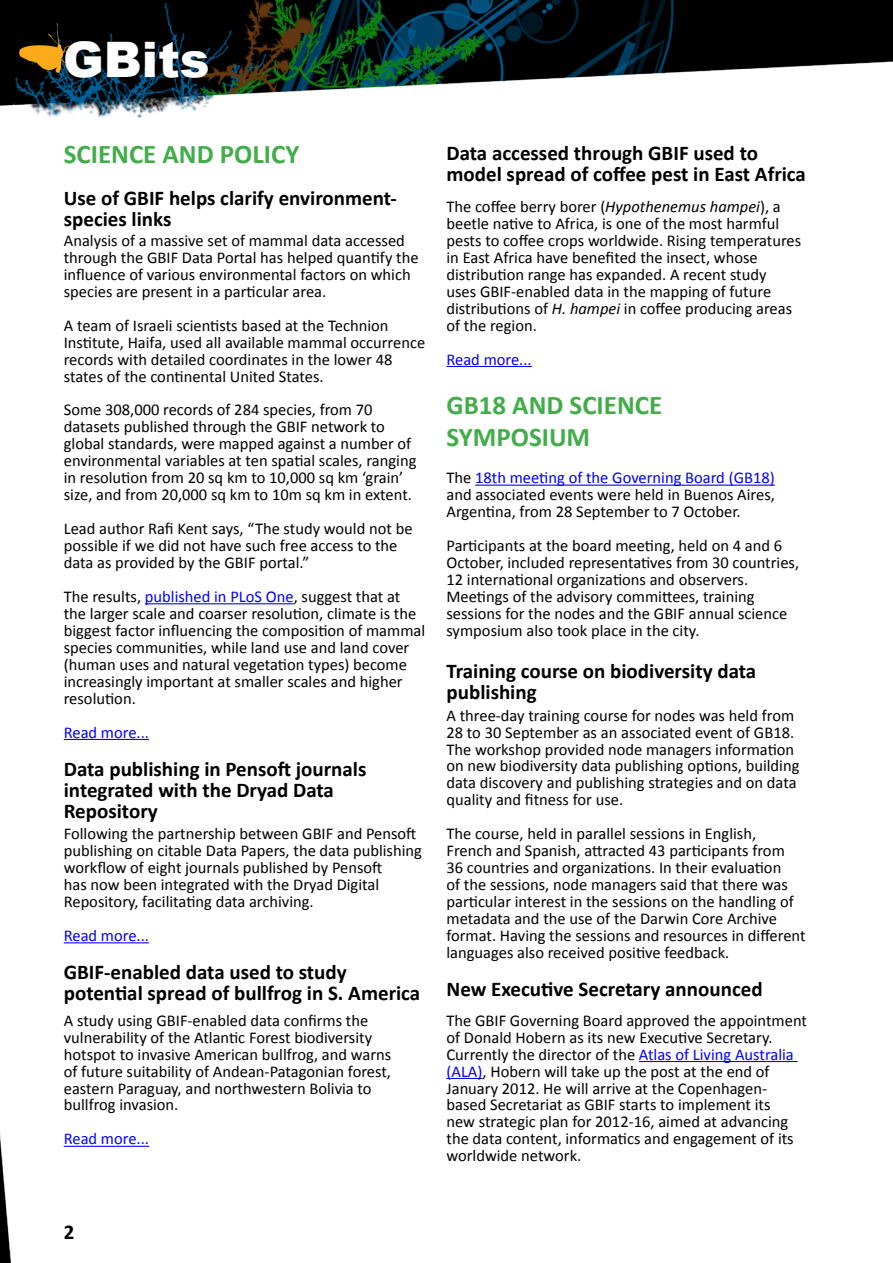
<style>
.page{position:relative;width:893px;height:1263px;background:#fff}
.page>*{position:absolute;margin:0;border:0;box-sizing:border-box;transform-origin:0 0}
.t1{font:900 48.9px "Arial";color:#fff}
.t2{font:700 27px/32.4px "Calibri";color:#41ad49}
.t3{font:700 21px/21px "Calibri";color:#000}
.t4{font:16.5px/17px "Calibri";color:#000}
.t5{font:16.5px "Calibri";color:#00f}
.s1{color:#00f}
.s2{font-style:italic}
</style>
<div class="page">
<img style="left:0;top:0;width:721px;height:20px">
<img style="left:0;top:20px;width:893px;height:1243px">
<svg style="left:17px;top:23px;width:57px;height:53px;background:#46320c"></svg>
<hr style="left:145px;top:603px;width:149px;height:1px;background:#00f">
<hr style="left:64px;top:739px;width:85px;height:1px;background:#00f">
<hr style="left:64px;top:942px;width:85px;height:1px;background:#00f">
<hr style="left:64px;top:1146px;width:85px;height:1px;background:#00f">
<hr style="left:446px;top:366px;width:86px;height:1px;background:#00f">
<hr style="left:475px;top:485px;width:300px;height:1px;background:#00f">
<hr style="left:639px;top:1061px;width:159px;height:1px;background:#00f">
<hr style="left:446px;top:1078px;width:36px;height:1px;background:#00f">
<h1 class="t1" style="left:63px;top:24px;width:148px">GBits</h1>
<h2 class="t2" style="left:64px;top:137px;width:237px">SCIENCE AND POLICY</h2>
<p class="t3" style="left:64px;top:187px;width:335px">Use of GBIF helps clarify environment&shy;species links</p>
<p class="t4" style="left:64px;top:232px;width:356px">Analysis of a massive set of mammal data accessed through the GBIF Data Portal has helped quantify the influence of various environmental factors on which species are present in a particular area.</p>
<p class="t4" style="left:64px;top:317px;width:363px">A team of Israeli scientists based at the Technion Institute, Haifa, used all available mammal occurrence records with detailed coordinates in the lower 48 states of the continental United States.</p>
<p class="t4" style="left:64px;top:402px;width:354px">Some 308,000 records of 284 species, from 70 datasets published through the GBIF network to global standards, were mapped against a number of environmental variables at ten spatial scales, ranging in resolution from 20 sq km to 10,000 sq km ‘grain’ size, and from 20,000 sq km to 10m sq km in extent.</p>
<p class="t4" style="left:64px;top:520px;width:350px">Lead author Rafi Kent says, “The study would not be possible if we did not have such free access to the data as provided by the GBIF portal.”</p>
<p class="t4" style="left:64px;top:588px;width:363px">The results, <span class="s1">published in PLoS One</span>, suggest that at the larger scale and coarser resolution, climate is the biggest factor influencing the composition of mammal species communities, while land use and land cover (human uses and natural vegetation types) become increasingly important at smaller scales and higher resolution.</p>
<p class="t5" style="left:64px;top:722px;width:87px">Read more...</p>
<p class="t3" style="left:64px;top:758px;width:304px">Data publishing in Pensoft journals integrated with the Dryad Data<br>Repository</p>
<p class="t4" style="left:64px;top:825px;width:360px">Following the partnership between GBIF and Pensoft publishing on citable Data Papers, the data publishing workflow of eight journals published by Pensoft<br>has now been integrated with the Dryad Digital Repository, facilitating data archiving.</p>
<p class="t5" style="left:64px;top:925px;width:87px">Read more...</p>
<p class="t3" style="left:64px;top:961px;width:358px">GBIF-enabled data used to study potential spread of bullfrog in S. America</p>
<p class="t4" style="left:64px;top:1012px;width:329px">A study using GBIF-enabled data confirms the vulnerability of the Atlantic Forest biodiversity hotspot to invasive American bullfrog, and warns of future suitability of Andean-Patagonian forest, eastern Paraguay, and northwestern Bolivia to bullfrog invasion.</p>
<p class="t5" style="left:64px;top:1128px;width:87px">Read more...</p>
<p class="t3" style="left:446px;top:143px;width:361px">Data accessed through GBIF used to model spread of coffee pest in East Africa</p>
<p class="t4" style="left:446px;top:198px;width:356px">The coffee berry borer (<span class="s2">Hypothenemus hampei</span>), a beetle native to Africa, is one of the most harmful pests to coffee crops worldwide. Rising temperatures in East Africa have benefited the insect, whose distribution range has expanded. A recent study<br>uses GBIF-enabled data in the mapping of future distributions of <span class="s2">H. hampei</span> in coffee producing areas of the region.</p>
<p class="t5" style="left:446px;top:349px;width:87px">Read more...</p>
<h2 class="t2" style="left:446px;top:389px;width:217px">GB18 AND SCIENCE<br>SYMPOSIUM</h2>
<p class="t4" style="left:446px;top:469px;width:330px;text-align:justify">The <span class="s1">18th meeting of the Governing Board (GB18) </span>and associated events were held in Buenos Aires, Argentina, from 28 September to 7 October.</p>
<p class="t4" style="left:446px;top:537px;width:354px">Participants at the board meeting, held on 4 and 6<br>October, included representatives from 30 countries, 12 international organizations and observers.<br>Meetings of the advisory committees, training sessions for the nodes and the GBIF annual science symposium also took place in the city.</p>
<p class="t3" style="left:446px;top:660px;width:311px">Training course on biodiversity data publishing</p>
<p class="t4" style="left:446px;top:707px;width:354px">A three-day training course for nodes was held from 28 to 30 September as an associated event of GB18.<br>The workshop provided node managers information on new biodiversity data publishing options, building data discovery and publishing strategies and on data quality and fitness for use.</p>
<p class="t4" style="left:446px;top:825px;width:361px">The course, held in parallel sessions in English, French and Spanish, attracted 43 participants from 36 countries and organizations. In their evaluation<br>of the sessions, node managers said that there was particular interest in the sessions on the handling of metadata and the use of the Darwin Core Archive format. Having the sessions and resources in different languages also received positive feedback.</p>
<p class="t3" style="left:446px;top:978px;width:318px">New Executive Secretary announced</p>
<p class="t4" style="left:446px;top:1012px;width:362px">The GBIF Governing Board approved the appointment of Donald Hobern as its new Executive Secretary.<br>Currently the director of the <span class="s1">Atlas of Living Australia (ALA)</span>, Hobern will take up the post at the end of January 2012. He will arrive at the Copenhagen&shy;based Secretariat as GBIF starts to implement its<br>new strategic plan for 2012-16, aimed at advancing the data content, informatics and engagement of its worldwide network.</p>
<p class="t3" style="left:64px;top:1222px;width:12px">2</p>
</div>
